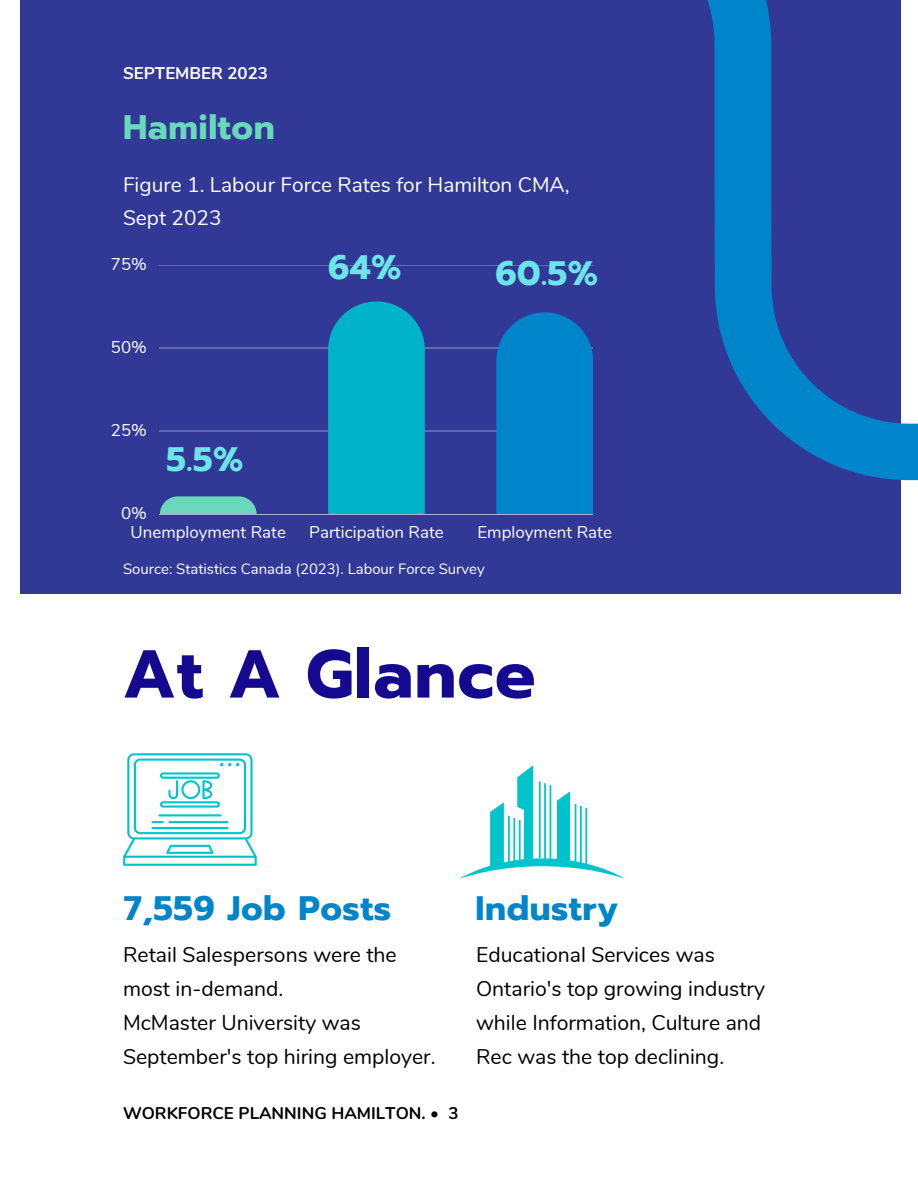
<style>
.page{position:relative;width:918px;height:1188px;background:#fff}
.page>*{position:absolute;margin:0;border:0;box-sizing:border-box;transform-origin:0 0}
.t1{font:700 67.65px "Prompt";letter-spacing:.015em;color:#14098f}
.t2{font:700 33.9px "Prompt";letter-spacing:.015em;color:#0085ca}
.t3{font:700 33.9px "Prompt";color:#6ce5e8}
.t4{font:700 33.9px "Prompt";letter-spacing:.015em;color:#6ad8ba}
.t5{font:21.15px/33.9px "Nunito";color:#000}
.t6{font:20.85px/32.7px "Nunito";color:#fff}
.t7{font:16.95px "Nunito";color:#fff}
.t8{font:700 16.95px "Nunito";color:#000}
.t9{font:700 16.95px "Nunito";color:#fff}
.t10{font:14.85px "Nunito";color:#fff}
</style>
<div class="page">
<div style="left:20px;top:0;width:880px;height:594px;background:#313896"></div>
<hr style="left:160px;top:265px;width:433px;height:1px;background:#fff">
<hr style="left:160px;top:348px;width:433px;height:1px;background:#fff">
<hr style="left:160px;top:431px;width:433px;height:1px;background:#fff">
<hr style="left:160px;top:514px;width:433px;height:1px;background:#fff">
<svg style="left:160px;top:496px;width:97px;height:18px;background:#64c7b6"></svg>
<svg style="left:328px;top:301px;width:97px;height:213px;background:#02abc7"></svg>
<div style="left:496px;top:312px;width:97px;height:202px;background:#0085ca"></div>
<svg style="left:707px;top:0;width:211px;height:480px"></svg>
<svg style="left:123px;top:753px;width:134px;height:113px"></svg>
<svg style="left:459px;top:765px;width:166px;height:114px"></svg>
<p class="t9" style="left:123px;top:62px;width:147px">SEPTEMBER 2023</p>
<p class="t4" style="left:123px;top:102px;width:153px">Hamilton</p>
<p class="t6" style="left:123px;top:169px;width:448px">Figure 1. Labour Force Rates for Hamilton CMA,<br>Sept 2023</p>
<p class="t7" style="left:111px;top:253px;width:38px">75%</p>
<p class="t7" style="left:111px;top:336px;width:38px">50%</p>
<p class="t7" style="left:111px;top:419px;width:38px">25%</p>
<p class="t7" style="left:121px;top:502px;width:27px">0%</p>
<p class="t3" style="left:167px;top:434px;width:78px">5.5%</p>
<p class="t3" style="left:328px;top:242px;width:75px">64%</p>
<p class="t3" style="left:496px;top:248px;width:104px">60.5%</p>
<p class="t7" style="left:131px;top:521px;width:157px">Unemployment Rate</p>
<p class="t7" style="left:309px;top:521px;width:136px">Participation Rate</p>
<p class="t7" style="left:477px;top:521px;width:136px">Employment Rate</p>
<p class="t10" style="left:123px;top:559px;width:363px">Source: Statistics Canada (2023). Labour Force Survey</p>
<p class="t1" style="left:123px;top:624px;width:414px">At A Glance</p>
<p class="t2" style="left:124px;top:883px;width:269px">7,559 Job Posts</p>
<p class="t5" style="left:123px;top:939px;width:275px">Retail Salespersons were the most in-demand.</p>
<p class="t5" style="left:123px;top:1006px;width:314px">McMaster University was<br>September's top hiring employer.</p>
<p class="t8" style="left:123px;top:1102px;width:337px">WORKFORCE PLANNING HAMILTON. • 3</p>
<p class="t2" style="left:476px;top:883px;width:144px">Industry</p>
<p class="t5" style="left:476px;top:939px;width:290px">Educational Services was<br>Ontario's top growing industry while Information, Culture and<br>Rec was the top declining.</p>
</div>
